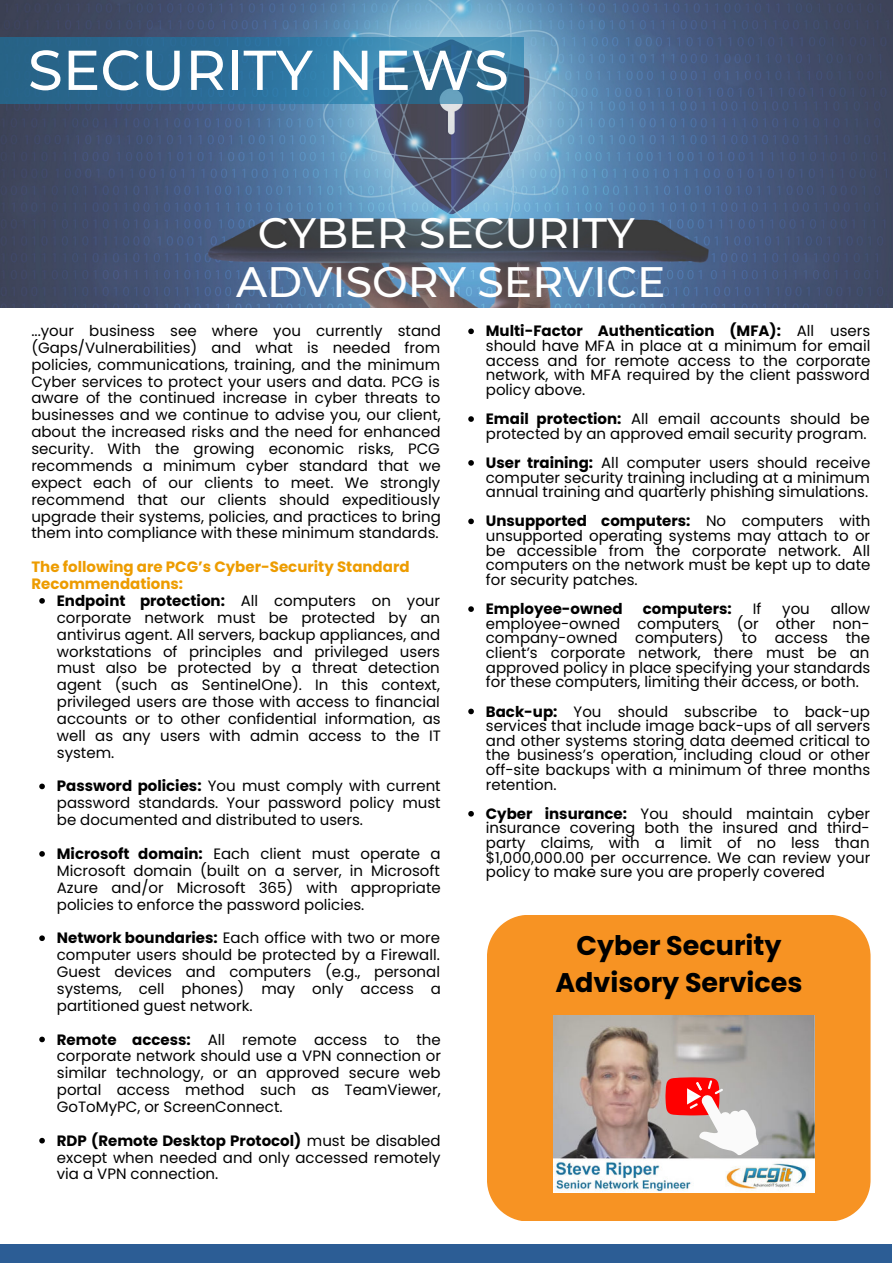
<style>
.page{position:relative;width:893px;height:1264px;background:#fff}
.page>*{position:absolute;margin:0;border:0;box-sizing:border-box;transform-origin:0 0}
.t1{font:500 56.1px "Montserrat";color:#fff}
.t2{font:500 42.45px/49.2px "Montserrat";color:#fff;text-align:center}
.t3{font:700 27px/37px "Poppins";color:#000;text-align:center}
.t4{font:15px/16.8px "Poppins";color:#000;text-align:justify}
.t5{font:700 15px/16.8px "Poppins";color:#ed9c00}
.t6{font:700 15px "Poppins";color:#000}
.s1{font-weight:700}
</style>
<div class="page">
<img style="left:0;top:0;width:892px;height:307px">
<svg style="left:0;top:37px;width:523px;height:66px;background:#2f7198"></svg>
<div style="left:0;top:1243px;width:891px;height:19px;background:#2c5d95"></div>
<div style="left:487px;top:915px;width:383px;height:305px;background:#f79323"></div>
<img style="left:554px;top:1015px;width:260px;height:177px">
<svg style="left:665px;top:1077px;width:94px;height:78px"></svg>
<svg style="left:39px;top:598px;width:6px;height:5px"></svg>
<svg style="left:39px;top:783px;width:6px;height:6px"></svg>
<svg style="left:39px;top:851px;width:6px;height:5px"></svg>
<svg style="left:39px;top:935px;width:6px;height:6px"></svg>
<svg style="left:39px;top:1036px;width:6px;height:6px"></svg>
<svg style="left:39px;top:1137px;width:6px;height:6px"></svg>
<svg style="left:468px;top:328px;width:6px;height:6px"></svg>
<svg style="left:468px;top:416px;width:6px;height:6px"></svg>
<svg style="left:468px;top:460px;width:6px;height:5px"></svg>
<svg style="left:468px;top:518px;width:6px;height:6px"></svg>
<svg style="left:468px;top:606px;width:6px;height:6px"></svg>
<svg style="left:468px;top:708px;width:6px;height:6px"></svg>
<svg style="left:468px;top:811px;width:6px;height:5px"></svg>
<h1 class="t1" style="left:28px;top:31px;width:482px">SECURITY NEWS</h1>
<h2 class="t2" style="left:236px;top:206px;width:431px">CYBER SECURITY<br>ADVISORY SERVICE</h2>
<p class="t4" style="left:31px;top:322px;width:411px">...your business see where you currently stand (Gaps/Vulnerabilities) and what is needed from policies, communications, training, and the minimum Cyber services to protect your users and data. PCG is aware of the continued increase in cyber threats to businesses and we continue to advise you, our client, about the increased risks and the need for enhanced security. With the growing economic risks, PCG recommends a minimum cyber standard that we expect each of our clients to meet. We strongly recommend that our clients should expeditiously upgrade their systems, policies, and practices to bring them into compliance with these minimum standards.</p>
<p class="t5" style="left:31px;top:558px;width:379px">The following are PCG’s Cyber-Security Standard<br>Recommendations:</p>
<p class="t4" style="left:57px;top:592px;width:385px"><span class="s1">Endpoint protection:</span> All computers on your corporate network must be protected by an antivirus agent. All servers, backup appliances, and workstations of principles and privileged users must also be protected by a threat detection agent (such as SentinelOne). In this context, privileged users are those with access to financial accounts or to other confidential information, as well as any users with admin access to the IT system.</p>
<p class="t4" style="left:57px;top:778px;width:385px"><span class="s1">Password policies:</span> You must comply with current password standards. Your password policy must be documented and distributed to users.</p>
<p class="t4" style="left:57px;top:845px;width:385px"><span class="s1">Microsoft domain:</span> Each client must operate a Microsoft domain (built on a server, in Microsoft Azure and/or Microsoft 365) with appropriate policies to enforce the password policies.</p>
<p class="t4" style="left:57px;top:929px;width:385px"><span class="s1">Network boundaries:</span> Each office with two or more computer users should be protected by a Firewall.<br>Guest devices and computers (e.g., personal systems, cell phones) may only access a partitioned guest network.</p>
<p class="t4" style="left:57px;top:1030px;width:385px"><span class="s1">Remote access:</span> All remote access to the corporate network should use a VPN connection or similar technology, or an approved secure web portal access method such as TeamViewer, GoToMyPC, or ScreenConnect.</p>
<p class="t4" style="left:57px;top:1132px;width:385px"><span class="s1">RDP (Remote Desktop Protocol)</span> must be disabled except when needed and only accessed remotely via a VPN connection.</p>
<p class="t4" style="left:486px;top:324px;width:386px;line-height:14.5px"><span class="s1">Multi-Factor Authentication (MFA):</span> All users should have MFA in place at a minimum for email access and for remote access to the corporate network, with MFA required by the client password policy above.</p>
<p class="t4" style="left:486px;top:411px;width:385px;line-height:14.5px"><span class="s1">Email protection:</span> All email accounts should be protected by an approved email security program.</p>
<p class="t4" style="left:486px;top:455px;width:386px;line-height:14.5px"><span class="s1">User training:</span> All computer users should receive computer security training including at a minimum annual training and quarterly phishing simulations.</p>
<p class="t4" style="left:486px;top:514px;width:386px;line-height:14.5px"><span class="s1">Unsupported computers:</span> No computers with unsupported operating systems may attach to or be accessible from the corporate network. All computers on the network must be kept up to date for security patches.</p>
<p class="t6" style="left:486px;top:600px;width:138px">Employee-owned</p>
<p class="t6" style="left:642px;top:600px;width:91px">computers:</p>
<p class="t4" style="left:752px;top:600px;width:10px">If</p>
<p class="t4" style="left:782px;top:600px;width:29px">you</p>
<p class="t4" style="left:486px;top:601px;width:386px;line-height:14.5px;text-indent:345px">allow employee-owned computers (or other non&shy;company-owned computers) to access the client’s corporate network, there must be an approved policy in place specifying your standards for these computers, limiting their access, or both.</p>
<p class="t4" style="left:486px;top:704px;width:386px;line-height:14.5px"><span class="s1">Back-up:</span> You should subscribe to back-up services that include image back-ups of all servers and other systems storing data deemed critical to the business’s operation, including cloud or other off-site backups with a minimum of three months retention.</p>
<p class="t4" style="left:486px;top:806px;width:386px;line-height:14.5px"><span class="s1">Cyber insurance:</span> You should maintain cyber insurance covering both the insured and third&shy;party claims, with a limit of no less than $1,000,000.00 per occurrence. We can review your policy to make sure you are properly covered</p>
<h3 class="t3" style="left:555px;top:927px;width:249px">Cyber Security<br>Advisory Services</h3>
</div>
